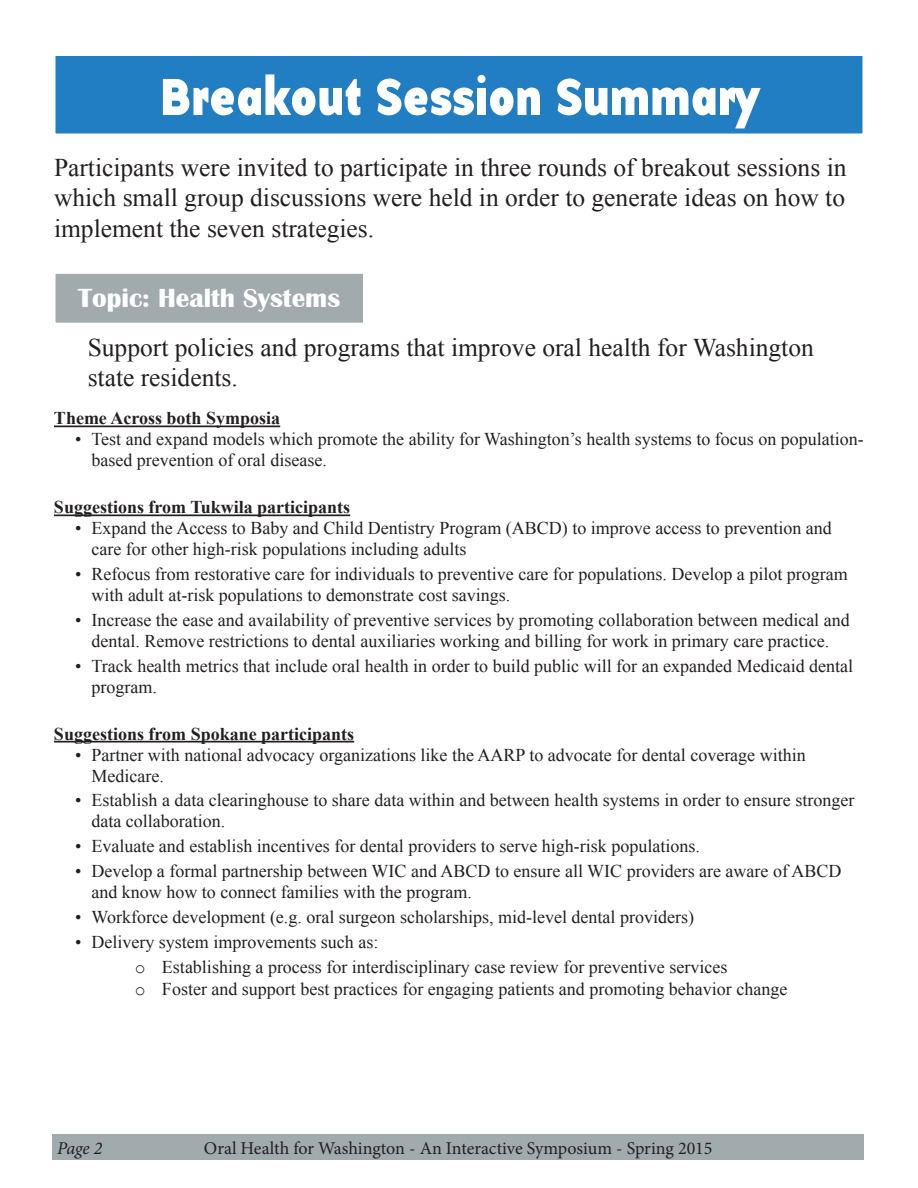
<style>
.page{position:relative;width:918px;height:1188px;background:#fff}
.page>*{position:absolute;margin:0;border:0;box-sizing:border-box;transform-origin:0 0}
.t1{font:54px "Base Twelve Sans B";color:#fff}
.Subtitles{font:700 27px "Britannic";color:#fff}
.Body_Text_LARGE{font:25.5px/30.6px "Times New Roman";color:#231f20;text-align:justify}
.t2{font:18px/21px "Times New Roman";color:#231f20}
.Body_Text{font:700 18px "Times New Roman";color:#231f20}
.t3{font:18px "Minion Pro";color:#231f20}
.t4{font:italic 18px "Minion Pro";color:#231f20}
.s1{font-family:"Courier New"}
</style>
<div class="page">
<div style="left:52px;top:1134px;width:812px;height:26px;background:#a1aaad"></div>
<div style="left:55px;top:55px;width:808px;height:79px;background:#217ec2"></div>
<div style="left:54px;top:54px;width:810px;height:81px;border:2px solid #fff"></div>
<hr style="left:54px;top:426px;width:226px;height:1px;background:#231f20">
<hr style="left:54px;top:514px;width:296px;height:2px;background:#231f20">
<hr style="left:54px;top:741px;width:300px;height:2px;background:#231f20">
<div style="left:55px;top:273px;width:309px;height:50px;background:#a1aaad"></div>
<div style="left:54px;top:272px;width:310px;height:52px;border:2px solid #fff"></div>
<p class="t1" style="left:160px;top:63px;width:600px">Breakout Session Summary</p>
<p class="Body_Text_LARGE" style="left:54px;top:151px;width:794px">Participants were invited to participate in three rounds of breakout sessions in which small group discussions were held in order to generate ideas on how to implement the seven strategies.</p>
<p class="Subtitles" style="left:78px;top:283px;width:263px">Topic: Health Systems</p>
<p class="Body_Text_LARGE" style="left:88px;top:332px;width:728px">Support policies and programs that improve oral health for Washington state residents.</p>
<p class="Body_Text" style="left:54px;top:406px;width:228px">Theme Across both Symposia</p>
<p class="t2" style="left:91px;top:429px;width:774px;text-indent:-16px">• Test and expand models which promote the ability for Washington’s health systems to focus on population&shy;based prevention of oral disease.</p>
<p class="Body_Text" style="left:54px;top:495px;width:298px">Suggestions from Tukwila participants</p>
<p class="t2" style="left:91px;top:518px;width:742px;text-indent:-16px">• Expand the Access to Baby and Child Dentistry Program (ABCD) to improve access to prevention and care for other high-risk populations including adults</p>
<p class="t2" style="left:91px;top:563px;width:758px;text-indent:-16px">• Refocus from restorative care for individuals to preventive care for populations. Develop a pilot program with adult at-risk populations to demonstrate cost savings.</p>
<p class="t2" style="left:75px;top:609px;width:776px;text-align:center">• Increase the ease and availability of preventive services by promoting collaboration between medical and dental. Remove restrictions to dental auxiliaries working and billing for work in primary care practice.</p>
<p class="t2" style="left:91px;top:655px;width:763px;text-indent:-16px">• Track health metrics that include oral health in order to build public will for an expanded Medicaid dental program.</p>
<p class="Body_Text" style="left:54px;top:721px;width:302px">Suggestions from Spokane participants</p>
<p class="t2" style="left:91px;top:744px;width:716px;text-indent:-16px">• Partner with national advocacy organizations like the AARP to advocate for dental coverage within<br>Medicare.</p>
<p class="t2" style="left:91px;top:790px;width:764px;text-indent:-16px">• Establish a data clearinghouse to share data within and between health systems in order to ensure stronger data collaboration.</p>
<p class="t2" style="left:75px;top:835px;width:626px">• Evaluate and establish incentives for dental providers to serve high-risk populations.</p>
<p class="t2" style="left:91px;top:860px;width:752px;text-indent:-16px">• Develop a formal partnership between WIC and ABCD to ensure all WIC providers are aware of ABCD and know how to connect families with the program.</p>
<p class="t2" style="left:75px;top:906px;width:620px">• Workforce development (e.g. oral surgeon scholarships, mid-level dental providers)</p>
<p class="t2" style="left:75px;top:931px;width:305px">• Delivery system improvements such as:</p>
<p class="t2" style="left:135px;top:956px;width:594px"><span class="s1">o</span> Establishing a process for interdisciplinary case review for preventive services</p>
<p class="t2" style="left:135px;top:978px;width:654px"><span class="s1">o</span> Foster and support best practices for engaging patients and promoting behavior change</p>
<p class="t4" style="left:57px;top:1135px;width:47px">Page 2</p>
<p class="t3" style="left:204px;top:1136px;width:510px">Oral Health for Washington - An Interactive Symposium - Spring 2015</p>
</div>
